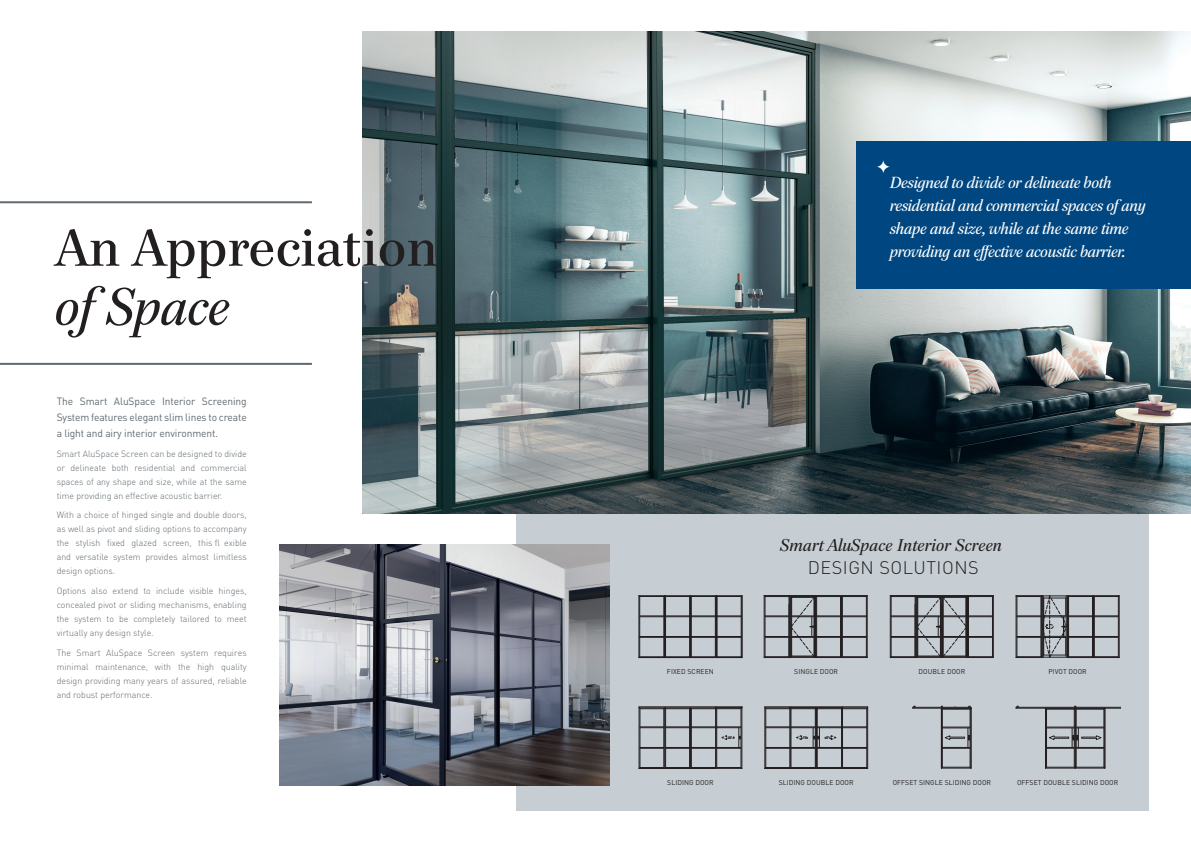
<style>
.page{position:relative;width:1191px;height:842px;background:#fff}
.page>*{position:absolute;margin:0;border:0;box-sizing:border-box;transform-origin:0 0}
.t1{font:52px "Paperback 48";letter-spacing:.015em;color:#231f20}
.t2{font:italic 52px "Paperback 48";letter-spacing:.01em;color:#231f20}
.t3{font:300 18px "DIN Pro";letter-spacing:.03em;color:#231f20}
.t4{font:italic 17px "Paperback 48";letter-spacing:.03em;color:#231f20}
.t5{font:italic 16px/23px "Paperback 48";color:#fff}
.t6{font:10.5px/16px "DIN Pro";letter-spacing:-.01em;color:#5f696f;text-align:justify}
.t7{font:300 9px/14px "DIN Pro";color:#5f696f;text-align:justify}
.t8{font:7px "DIN Pro";letter-spacing:.01em;color:#231f20}
</style>
<div class="page">
<div style="left:516px;top:476px;width:632px;height:335px;background:#c6ced4"></div>
<img style="left:363px;top:31px;width:828px;height:482px">
<hr style="left:639px;top:596px;width:1px;height:61px;background:#231f20">
<hr style="left:663px;top:596px;width:1px;height:61px;background:#231f20">
<hr style="left:665px;top:596px;width:1px;height:61px;background:#231f20">
<hr style="left:664px;top:596px;width:1px;height:61px;background:#231f20">
<hr style="left:689px;top:596px;width:1px;height:61px;background:#231f20">
<hr style="left:691px;top:596px;width:1px;height:61px;background:#231f20">
<hr style="left:690px;top:596px;width:1px;height:61px;background:#231f20">
<hr style="left:715px;top:596px;width:1px;height:61px;background:#231f20">
<svg style="left:640px;top:616px;width:101px;height:1px"></svg>
<hr style="left:717px;top:596px;width:1px;height:61px;background:#231f20">
<hr style="left:716px;top:596px;width:1px;height:61px;background:#231f20">
<hr style="left:741px;top:596px;width:1px;height:61px;background:#231f20">
<svg style="left:640px;top:656px;width:101px;height:1px"></svg>
<hr style="left:639px;top:657px;width:103px;height:1px;background:#231f20">
<hr style="left:742px;top:596px;width:1px;height:61px;background:#231f20">
<svg style="left:639px;top:595px;width:103px;height:2px"></svg>
<svg style="left:640px;top:636px;width:101px;height:2px"></svg>
<hr style="left:664px;top:708px;width:1px;height:60px;background:#231f20">
<hr style="left:716px;top:709px;width:1px;height:58px;background:#231f20">
<hr style="left:741px;top:709px;width:1px;height:58px;background:#231f20">
<hr style="left:715px;top:708px;width:1px;height:60px;background:#231f20">
<hr style="left:665px;top:709px;width:1px;height:58px;background:#231f20">
<hr style="left:640px;top:709px;width:1px;height:58px;background:#231f20">
<hr style="left:639px;top:707px;width:1px;height:61px;background:#231f20">
<hr style="left:663px;top:709px;width:1px;height:58px;background:#231f20">
<hr style="left:690px;top:708px;width:1px;height:60px;background:#231f20">
<hr style="left:691px;top:709px;width:1px;height:58px;background:#231f20">
<hr style="left:689px;top:709px;width:1px;height:58px;background:#231f20">
<svg style="left:640px;top:707px;width:102px;height:2px"></svg>
<svg style="left:639px;top:767px;width:103px;height:2px"></svg>
<svg style="left:640px;top:727px;width:101px;height:22px"></svg>
<hr style="left:867px;top:596px;width:1px;height:61px;background:#231f20">
<hr style="left:764px;top:595px;width:103px;height:1px;background:#231f20">
<svg style="left:764px;top:596px;width:103px;height:62px"></svg>
<hr style="left:814px;top:657px;width:53px;height:1px;background:#231f20">
<hr style="left:764px;top:707px;width:1px;height:61px;background:#231f20">
<hr style="left:765px;top:709px;width:1px;height:58px;background:#231f20">
<hr style="left:815px;top:709px;width:1px;height:58px;background:#231f20">
<hr style="left:791px;top:709px;width:1px;height:58px;background:#231f20">
<hr style="left:790px;top:708px;width:1px;height:60px;background:#231f20">
<hr style="left:817px;top:709px;width:1px;height:58px;background:#231f20">
<hr style="left:816px;top:708px;width:1px;height:60px;background:#231f20">
<hr style="left:841px;top:709px;width:1px;height:58px;background:#231f20">
<svg style="left:765px;top:727px;width:101px;height:22px"></svg>
<hr style="left:842px;top:708px;width:1px;height:60px;background:#231f20">
<hr style="left:867px;top:707px;width:1px;height:61px;background:#231f20">
<hr style="left:866px;top:709px;width:1px;height:58px;background:#231f20">
<svg style="left:764px;top:767px;width:103px;height:2px"></svg>
<svg style="left:764px;top:707px;width:103px;height:2px"></svg>
<hr style="left:993px;top:596px;width:1px;height:61px;background:#231f20">
<hr style="left:890px;top:595px;width:103px;height:1px;background:#231f20">
<svg style="left:890px;top:596px;width:103px;height:62px"></svg>
<hr style="left:941px;top:768px;width:30px;height:1px;background:#231f20">
<hr style="left:942px;top:709px;width:1px;height:58px;background:#231f20">
<hr style="left:970px;top:709px;width:1px;height:58px;background:#231f20">
<hr style="left:912px;top:707px;width:59px;height:1px;background:#231f20">
<hr style="left:912px;top:708px;width:59px;height:1px;background:#231f20">
<hr style="left:941px;top:708px;width:1px;height:60px;background:#231f20">
<svg style="left:942px;top:767px;width:29px;height:1px"></svg>
<svg style="left:942px;top:727px;width:28px;height:22px"></svg>
<hr style="left:971px;top:708px;width:1px;height:60px;background:#231f20">
<svg style="left:941px;top:706px;width:31px;height:4px"></svg>
<hr style="left:1119px;top:596px;width:1px;height:61px;background:#231f20">
<svg style="left:1016px;top:595px;width:103px;height:63px"></svg>
<hr style="left:1103px;top:709px;width:1px;height:58px;background:#231f20">
<hr style="left:1076px;top:709px;width:1px;height:58px;background:#231f20">
<hr style="left:1016px;top:707px;width:104px;height:1px;background:#231f20">
<hr style="left:1016px;top:708px;width:104px;height:1px;background:#231f20">
<hr style="left:1104px;top:708px;width:1px;height:60px;background:#231f20">
<hr style="left:1075px;top:708px;width:1px;height:60px;background:#231f20">
<hr style="left:1046px;top:709px;width:1px;height:58px;background:#231f20">
<hr style="left:1074px;top:709px;width:1px;height:58px;background:#231f20">
<hr style="left:1045px;top:708px;width:1px;height:60px;background:#231f20">
<svg style="left:1045px;top:706px;width:59px;height:4px"></svg>
<svg style="left:1045px;top:767px;width:59px;height:2px"></svg>
<svg style="left:1047px;top:727px;width:57px;height:22px"></svg>
<hr style="left:0;top:201px;width:312px;height:2px;background:#5f696f">
<hr style="left:0;top:363px;width:312px;height:2px;background:#5f696f">
<div style="left:856px;top:142px;width:335px;height:147px;background:#004680"></div>
<svg style="left:876px;top:160px;width:14px;height:14px"></svg>
<img style="left:279px;top:544px;width:330px;height:241px">
<h1 class="t1" style="left:57px;top:218px;width:382px">An Appreciation</h1>
<h1 class="t2" style="left:57px;top:277px;width:175px">of Space</h1>
<p class="t6" style="left:57px;top:393px;width:192px">The Smart AluSpace Interior Screening System features elegant slim lines to create a light and airy interior environment.</p>
<p class="t7" style="left:57px;top:446px;width:191px">Smart AluSpace Screen can be designed to divide or delineate both residential and commercial spaces of any shape and size, while at the same time providing an effective acoustic barrier.</p>
<p class="t7" style="left:57px;top:508px;width:191px">With a choice of hinged single and double doors, as well as pivot and sliding options to accompany the stylish fixed glazed screen, this fl exible and versatile system provides almost limitless design options.</p>
<p class="t7" style="left:57px;top:583px;width:191px">Options also extend to include visible hinges, concealed pivot or sliding mechanisms, enabling the system to be completely tailored to meet virtually any design style.</p>
<p class="t7" style="left:57px;top:645px;width:191px">The Smart AluSpace Screen system requires minimal maintenance, with the high quality design providing many years of assured, reliable and robust performance.</p>
<h3 class="t5" style="left:890px;top:171px;width:257px">Designed to divide or delineate both residential and commercial spaces of any shape and size, while at the same time</h3>
<h3 class="t5" style="left:890px;top:240px;width:237px">providing an effective acoustic barrier.</h3>
<p class="t8" style="left:667px;top:667px;width:48px">FIXED SCREEN</p>
<p class="t8" style="left:667px;top:778px;width:48px">SLIDING DOOR</p>
<h3 class="t4" style="left:780px;top:536px;width:223px">Smart AluSpace Interior Screen</h3>
<h2 class="t3" style="left:807px;top:556px;width:172px">DESIGN SOLUTIONS</h2>
<p class="t8" style="left:794px;top:667px;width:45px">SINGLE DOOR</p>
<p class="t8" style="left:918px;top:667px;width:48px">DOUBLE DOOR</p>
<p class="t8" style="left:1048px;top:667px;width:40px">PIVOT DOOR</p>
<p class="t8" style="left:778px;top:778px;width:76px">SLIDING DOUBLE DOOR</p>
<p class="t8" style="left:892px;top:778px;width:100px">OFFSET SINGLE SLIDING DOOR</p>
<p class="t8" style="left:1017px;top:778px;width:103px">OFFSET DOUBLE SLIDING DOOR</p>
</div>
